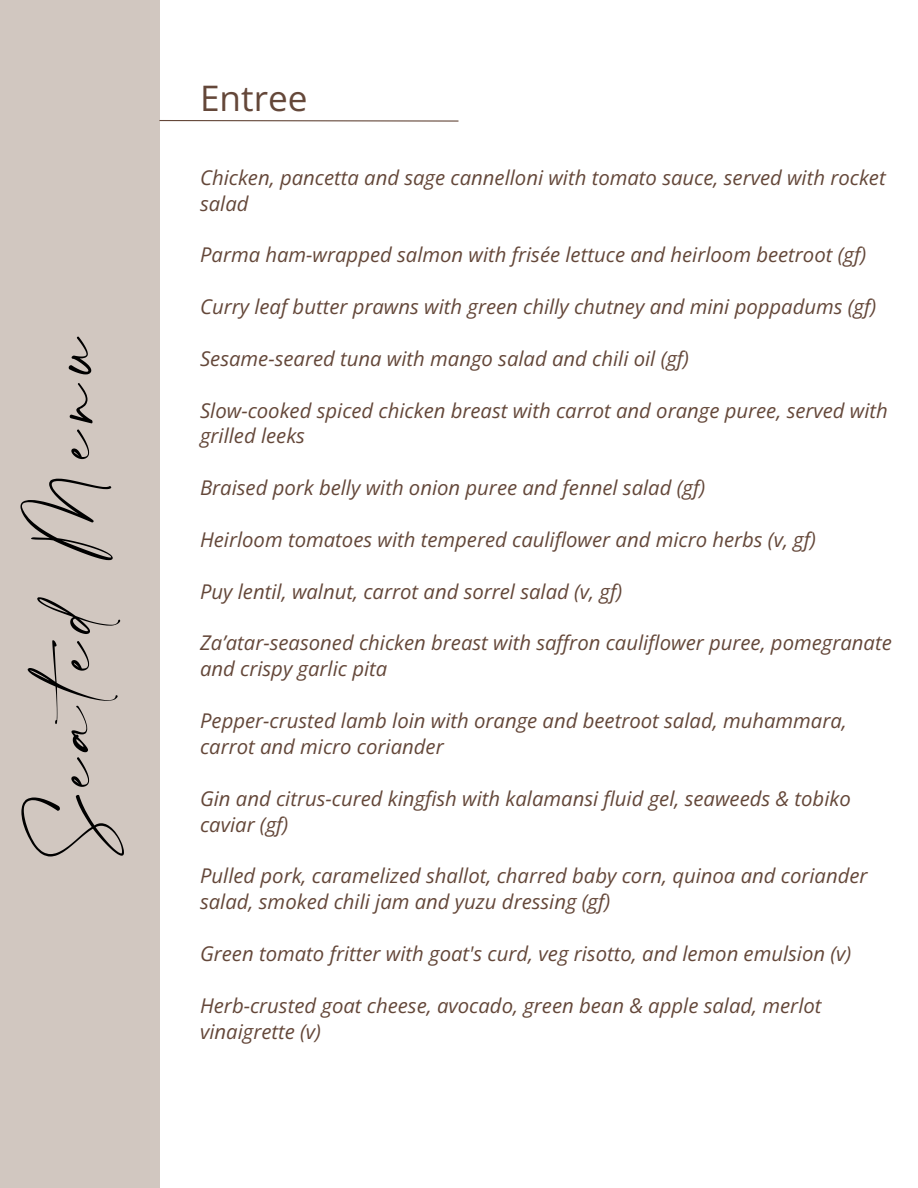
<style>
.page{position:relative;width:918px;height:1188px;background:#fff}
.page>*{position:absolute;margin:0;border:0;box-sizing:border-box;transform-origin:0 0}
.t1{font:51.9px "Amalfi Coast";color:#000}
.t2{font:35.25px "Open Sans";color:#644739}
.t3{font:italic 20.25px/25.8px "Open Sans";color:#644739}
</style>
<div class="page">
<div style="left:0;top:0;width:159px;height:1188px;background:#d1c7c0"></div>
<svg style="left:159px;top:119px;width:300px;height:3px"></svg>
<h1 class="t1" style="left:43px;top:857px;width:524px;rotate:-90deg">Seated Menu</h1>
<h2 class="t2" style="left:200px;top:74px;width:109px">Entree</h2>
<p class="t3" style="left:200px;top:164px;width:687px">Chicken, pancetta and sage cannelloni with tomato sauce, served with rocket salad</p>
<p class="t3" style="left:200px;top:241px;width:668px">Parma ham-wrapped salmon with frisée lettuce and heirloom beetroot (gf)</p>
<p class="t3" style="left:200px;top:293px;width:678px">Curry leaf butter prawns with green chilly chutney and mini poppadums (gf)</p>
<p class="t3" style="left:200px;top:345px;width:491px">Sesame-seared tuna with mango salad and chili oil (gf)</p>
<p class="t3" style="left:200px;top:397px;width:689px">Slow-cooked spiced chicken breast with carrot and orange puree, served with grilled leeks</p>
<p class="t3" style="left:200px;top:474px;width:507px">Braised pork belly with onion puree and fennel salad (gf)</p>
<p class="t3" style="left:200px;top:526px;width:617px">Heirloom tomatoes with tempered cauliflower and micro herbs (v, gf)</p>
<p class="t3" style="left:200px;top:578px;width:424px">Puy lentil, walnut, carrot and sorrel salad (v, gf)</p>
<p class="t3" style="left:200px;top:629px;width:693px">Za’atar-seasoned chicken breast with saffron cauliflower puree, pomegranate and crispy garlic pita</p>
<p class="t3" style="left:200px;top:707px;width:648px">Pepper-crusted lamb loin with orange and beetroot salad, muhammara, carrot and micro coriander</p>
<p class="t3" style="left:200px;top:785px;width:652px">Gin and citrus-cured kingfish with kalamansi fluid gel, seaweeds &amp; tobiko caviar (gf)</p>
<p class="t3" style="left:200px;top:862px;width:669px">Pulled pork, caramelized shallot, charred baby corn, quinoa and coriander salad, smoked chili jam and yuzu dressing (gf)</p>
<p class="t3" style="left:200px;top:940px;width:653px">Green tomato fritter with goat's curd, veg risotto, and lemon emulsion (v)</p>
<p class="t3" style="left:200px;top:992px;width:623px">Herb-crusted goat cheese, avocado, green bean &amp; apple salad, merlot vinaigrette (v)</p>
</div>
